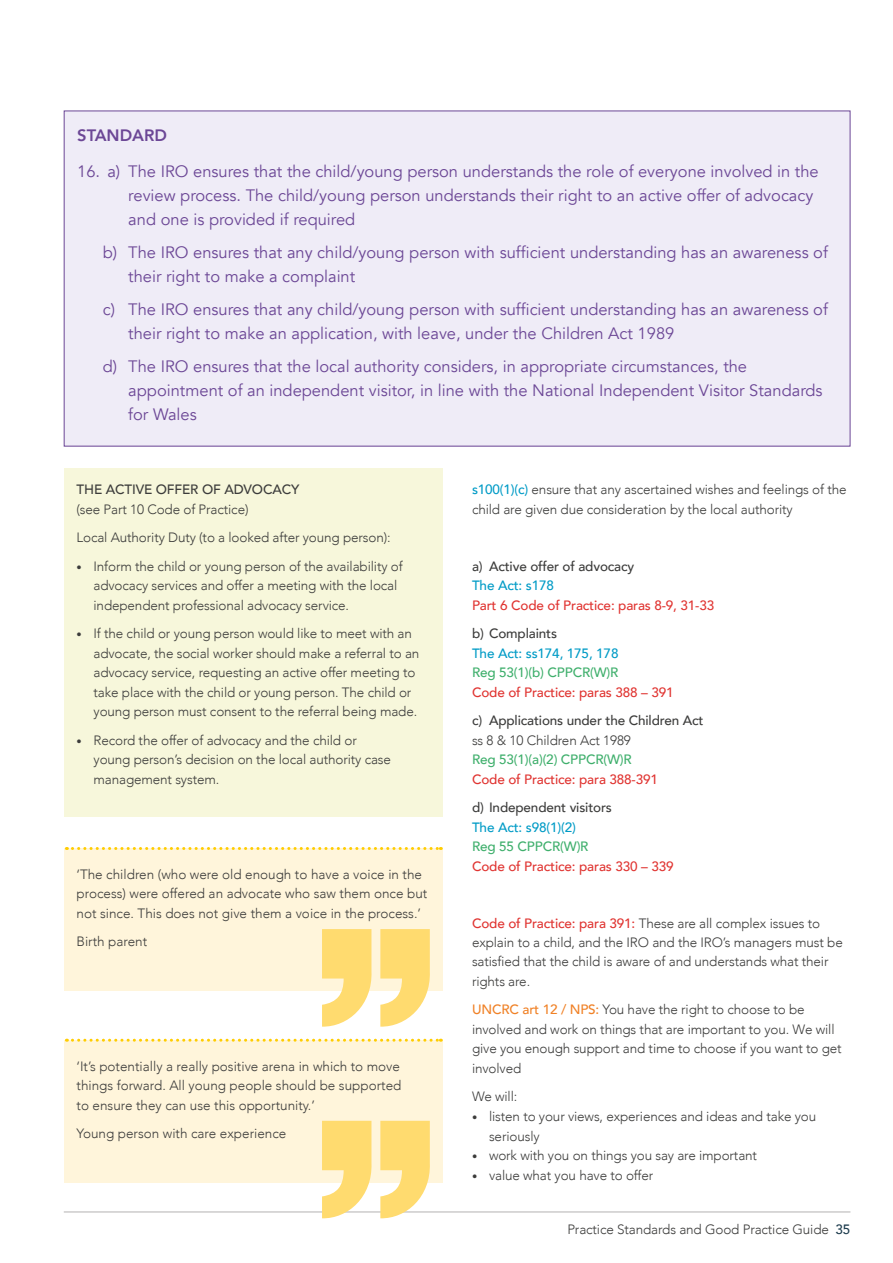
<style>
.page{position:relative;width:893px;height:1263px;background:#fff}
.page>*{position:absolute;margin:0;border:0;box-sizing:border-box;transform-origin:0 0}
.t1{font:16.5px/24px "Avenir";color:#6c4796}
.t2{font:800 16.5px "Avenir";color:#6c4796}
.t3{font:300 13.5px/19.5px "Avenir";letter-spacing:-.01em;color:#3c3c3b}
.t4{font:500 13.5px "Avenir";letter-spacing:-.01em;color:#e03431}
.t5{font:500 13.5px "Avenir";letter-spacing:-.01em;color:#3c3c3b}
.t6{font:500 13.5px "Avenir";letter-spacing:-.01em;color:#3faf6c}
.t7{font:500 13.5px "Avenir";letter-spacing:-.01em;color:#009bc6}
.s1{font-size:10.5px}
.s2{font-weight:500;color:#009bc6}
.s3{font-weight:500;color:#e03431}
.s4{font-weight:500;color:#f08126}
.s5{font-weight:500;color:#1e3d4e}
</style>
<div class="page">
<hr style="left:64px;top:1211px;width:786px;height:1px;background:#b3b2b2">
<div style="left:64px;top:111px;width:786px;height:335px;background:#efecf7"></div>
<div style="left:64px;top:468px;width:378px;height:348px;background:#f7f7db"></div>
<div style="left:64px;top:848px;width:378px;height:143px;background:#fff5db"></div>
<div style="left:64px;top:1040px;width:378px;height:142px;background:#fff5db"></div>
<svg style="left:322px;top:929px;width:108px;height:98px"></svg>
<svg style="left:322px;top:1121px;width:109px;height:98px"></svg>
<svg style="left:66px;top:847px;width:375px;height:3px"></svg>
<svg style="left:66px;top:1039px;width:375px;height:3px"></svg>
<p class="t2" style="left:77px;top:122px;width:91px">STANDARD</p>
<p class="t1" style="left:128px;top:159px;width:692px;text-indent:-51px">16. a) The IRO ensures that the child/young person understands the role of everyone involved in the review process. The child/young person understands their right to an active offer of advocacy and one is provided if required</p>
<p class="t1" style="left:128px;top:240px;width:701px;text-indent:-26px">b) The IRO ensures that any child/young person with sufficient understanding has an awareness of their right to make a complaint</p>
<p class="t1" style="left:128px;top:297px;width:701px;text-indent:-26px">c) The IRO ensures that any child/young person with sufficient understanding has an awareness of their right to make an application, with leave, under the Children Act 1989</p>
<p class="t1" style="left:128px;top:354px;width:696px;text-indent:-26px">d) The IRO ensures that the local authority considers, in appropriate circumstances, the appointment of an independent visitor, in line with the National Independent Visitor Standards for Wales</p>
<p class="t5" style="left:77px;top:478px;width:224px">THE ACTIVE OFFER OF ADVOCACY</p>
<p class="t3" style="left:77px;top:495px;width:316px;line-height:28.5px">(see Part 10 Code of Practice)<br>Local Authority Duty (to a looked after young person):</p>
<p class="t3" style="left:94px;top:556px;width:311px;text-indent:-17px"><span class="s1">•</span> Inform the child or young person of the availability of advocacy services and offer a meeting with the local independent professional advocacy service.</p>
<p class="t3" style="left:94px;top:624px;width:327px;text-indent:-17px"><span class="s1">•</span> If the child or young person would like to meet with an advocate, the social worker should make a referral to an advocacy service, requesting an active offer meeting to take place with the child or young person. The child or young person must consent to the referral being made.</p>
<p class="t3" style="left:94px;top:730px;width:299px;text-indent:-17px"><span class="s1">•</span> Record the offer of advocacy and the child or young person’s decision on the local authority case management system.</p>
<p class="t3" style="left:77px;top:864px;width:352px">‘The children (who were old enough to have a voice in the process) were offered an advocate who saw them once but not since. This does not give them a voice in the process.’</p>
<p class="t3" style="left:77px;top:932px;width:72px">Birth parent</p>
<p class="t3" style="left:77px;top:1056px;width:326px;text-align:justify">‘It’s potentially a really positive arena in which to move things forward. All young people should be supported to ensure they can use this opportunity.’</p>
<p class="t3" style="left:77px;top:1124px;width:211px">Young person with care experience</p>
<p class="t3" style="left:472px;top:480px;width:376px"><span class="s2">s100(1)(c)</span> ensure that any ascertained wishes and feelings of the child are given due consideration by the local authority</p>
<p class="t5" style="left:472px;top:554px;width:164px">a) Active offer of advocacy</p>
<p class="t7" style="left:472px;top:574px;width:83px">The Act: s178</p>
<p class="t4" style="left:472px;top:593px;width:244px">Part 6 Code of Practice: paras 8-9, 31-33</p>
<p class="t5" style="left:472px;top:622px;width:87px">b) Complaints</p>
<p class="t7" style="left:472px;top:641px;width:148px">The Act: ss174, 175, 178</p>
<p class="t6" style="left:472px;top:661px;width:148px">Reg 53(1)(b) CPPCR(W)R</p>
<p class="t4" style="left:472px;top:680px;width:203px">Code of Practice: paras 388 – 391</p>
<p class="t5" style="left:472px;top:709px;width:233px">c) Applications under the Children Act</p>
<p class="t3" style="left:472px;top:730px;width:160px">ss 8 &amp; 10 Children Act 1989</p>
<p class="t6" style="left:472px;top:748px;width:161px">Reg 53(1)(a)(2) CPPCR(W)R</p>
<p class="t4" style="left:472px;top:767px;width:187px">Code of Practice: para 388-391</p>
<p class="t5" style="left:472px;top:796px;width:141px">d) Independent visitors</p>
<p class="t7" style="left:472px;top:815px;width:105px">The Act: s98(1)(2)</p>
<p class="t6" style="left:472px;top:835px;width:118px">Reg 55 CPPCR(W)R</p>
<p class="t4" style="left:472px;top:854px;width:203px">Code of Practice: paras 330 – 339</p>
<p class="t3" style="left:472px;top:913px;width:372px"><span class="s3">Code of Practice: para 391:</span> These are all complex issues to explain to a child, and the IRO and the IRO’s managers must be satisfied that the child is aware of and understands what their rights are.</p>
<p class="t3" style="left:472px;top:1000px;width:371px"><span class="s4">UNCRC art 12 / NPS:</span> You have the right to choose to be involved and work on things that are important to you. We will give you enough support and time to choose if you want to get involved</p>
<p class="t3" style="left:472px;top:1087px;width:47px">We will:</p>
<p class="t3" style="left:489px;top:1107px;width:329px;text-indent:-17px"><span class="s1">•</span> listen to your views, experiences and ideas and take you seriously</p>
<p class="t3" style="left:472px;top:1146px;width:287px"><span class="s1">•</span> work with you on things you say are important</p>
<p class="t3" style="left:472px;top:1165px;width:183px"><span class="s1">•</span> value what you have to offer</p>
<p class="t3" style="left:567px;top:1219px;width:285px">Practice Standards and Good Practice Guide <span class="s5">35</span></p>
</div>
